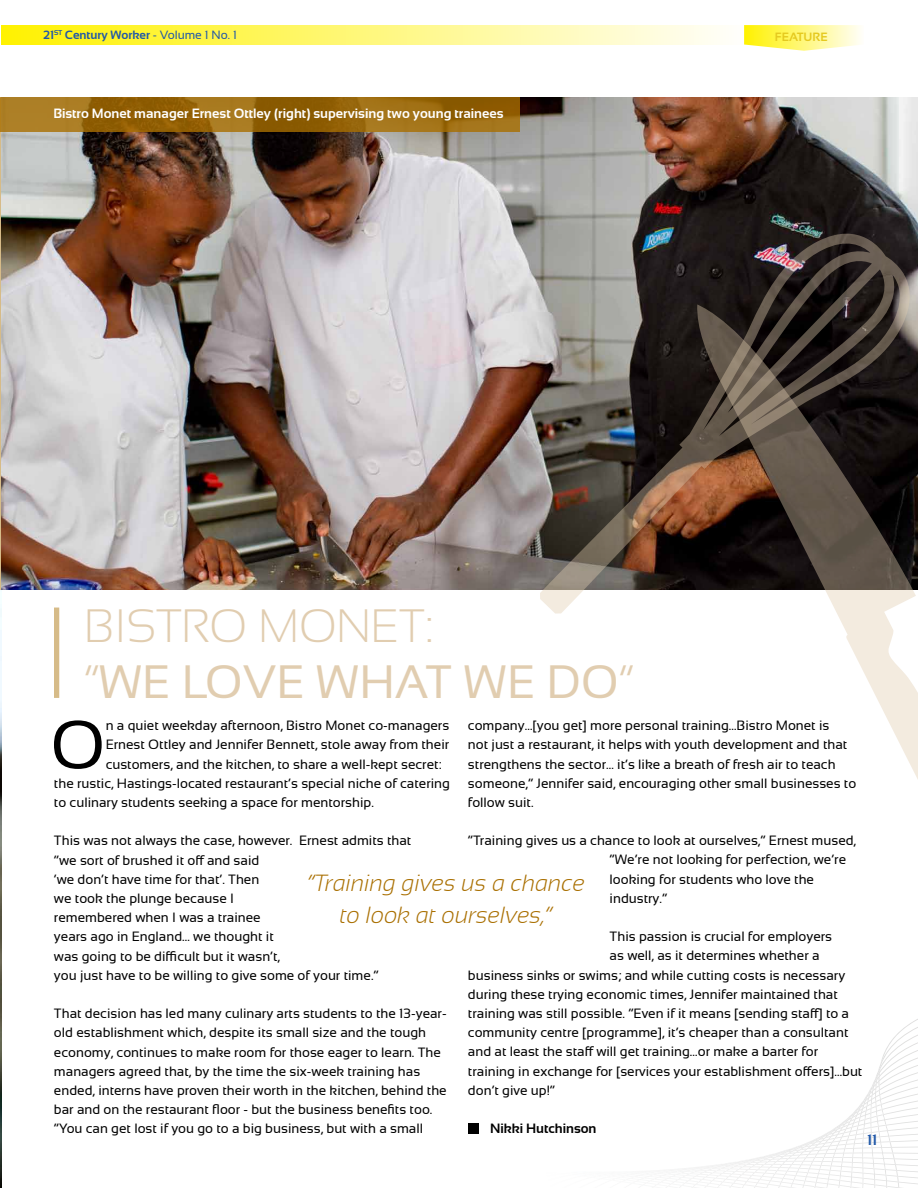
<style>
.page{position:relative;width:918px;height:1188px;background:#fff}
.page>*{position:absolute;margin:0;border:0;box-sizing:border-box;transform-origin:0 0}
.t1{font:68.55px "Sansation";color:#000}
.t2{font:300 46.8px/56.1px "Sansation";color:#e1cdb0}
.t3{font:italic 300 23.4px/32.5px "Sansation";color:#a96f00;text-align:center}
.t4{font:700 15px "Sansation";color:#2158a8}
.t5{font:13.5px/19.2px "Sansation";color:#000}
.t6{font:700 13.5px "Sansation";color:#fff}
.t7{font:700 13.5px "Sansation";color:#000}
.t8{font:700 12px "Sansation";color:#2158a8}
.t9{font:700 12px "Sansation";color:#e5c91f}
.s1{font-weight:400}
</style>
<div class="page">
<div style="left:2px;top:25px;width:742px;height:20px;background:linear-gradient(to right,#fff200,#fffefc)"></div>
<svg style="left:468px;top:1019px;width:450px;height:169px"></svg>
<img style="left:863px;top:1127px;width:28px;height:61px">
<img style="left:632px;top:1165px;width:80px;height:13px">
<img style="left:495px;top:1172px;width:132px;height:16px">
<img style="left:865px;top:1083px;width:22px;height:44px">
<svg style="left:744px;top:25px;width:116px;height:26px;background:#fff88b"></svg>
<img style="left:0;top:590px;width:2px;height:598px">
<hr style="left:0;top:98px;width:2px;height:492px;background:#a96f00">
<img style="left:2px;top:98px;width:916px;height:492px">
<div style="left:468px;top:1123px;width:10px;height:10px;background:#000"></div>
<img style="left:540px;top:220px;width:378px;height:394px">
<svg style="left:696px;top:305px;width:222px;height:474px"></svg>
<div style="left:54px;top:608px;width:5px;height:90px;background:#d6bb88"></div>
<svg style="left:0;top:98px;width:519px;height:34px;background:#9a690f"></svg>
<p class="t8" style="left:43px;top:28px;width:195px">21<sup>ST</sup> Century Worker <span class="s1">- Volume 1 No. 1</span></p>
<p class="t9" style="left:775px;top:30px;width:54px">FEATURE</p>
<p class="t6" style="left:53px;top:106px;width:452px">Bistro Monet manager Ernest Ottley (right) supervising two young trainees</p>
<h2 class="t2" style="left:84px;top:597px;width:551px">BISTRO MONET:<br>“<span class="s1">WE LOVE WHAT WE DO</span>”</h2>
<h1 class="t1" style="left:50px;top:707px;width:57px">O</h1>
<p class="t5" style="left:106px;top:716px;width:345px">n a quiet weekday afternoon, Bistro Monet co-managers</p>
<p class="t5" style="left:468px;top:716px;width:390px">company…[you get] more personal training…Bistro Monet is<br>not just a restaurant, it helps with youth development and that strengthens the sector… it’s like a breath of fresh air to teach someone,” Jennifer said, encouraging other small businesses to follow suit.</p>
<p class="t5" style="left:610px;top:831px;width:248px;text-indent:-142px">“Training gives us a chance to look at ourselves,” Ernest mused, “We’re not looking for perfection, we’re looking for students who love the industry.”</p>
<p class="t5" style="left:610px;top:927px;width:224px">This passion is crucial for employers</p>
<p class="t5" style="left:610px;top:946px;width:211px">as well, as it determines whether a</p>
<p class="t5" style="left:468px;top:965px;width:379px">business sinks or swims; and while cutting costs is necessary</p>
<p class="t5" style="left:468px;top:985px;width:371px">during these trying economic times, Jennifer maintained that</p>
<p class="t5" style="left:468px;top:1004px;width:383px">training was still possible. “Even if it means [sending staff] to a</p>
<p class="t5" style="left:468px;top:1023px;width:382px">community centre [programme], it’s cheaper than a consultant</p>
<p class="t5" style="left:468px;top:1042px;width:352px">and at least the staff will get training…or make a barter for</p>
<p class="t5" style="left:468px;top:1061px;width:396px">training in exchange for [services your establishment offers]…but</p>
<p class="t5" style="left:468px;top:1081px;width:89px">don’t give up!”</p>
<p class="t7" style="left:490px;top:1121px;width:108px">Nikki Hutchinson</p>
<p class="t5" style="left:106px;top:735px;width:345px">Ernest Ottley and Jennifer Bennett, stole away from their</p>
<p class="t5" style="left:106px;top:754px;width:337px">customers, and the kitchen, to share a well-kept secret:</p>
<p class="t5" style="left:54px;top:774px;width:398px">the rustic, Hastings-located restaurant’s special niche of catering</p>
<p class="t5" style="left:54px;top:793px;width:321px">to culinary students seeking a space for mentorship.</p>
<p class="t5" style="left:54px;top:831px;width:359px">This was not always the case, however. Ernest admits that “we sort of brushed it off and said<br>‘we don’t have time for that’. Then<br>we took the plunge because I<br>remembered when I was a trainee<br>years ago in England… we thought it<br>was going to be difficult but it wasn’t,<br>you just have to be willing to give some of your time.”</p>
<p class="t5" style="left:54px;top:1004px;width:394px">That decision has led many culinary arts students to the 13-year&shy;old establishment which, despite its small size and the tough economy, continues to make room for those eager to learn. The managers agreed that, by the time the six-week training has ended, interns have proven their worth in the kitchen, behind the bar and on the restaurant floor - but the business benefits too. “You can get lost if you go to a big business, but with a small</p>
<h3 class="t3" style="left:307px;top:866px;width:279px">“Training gives us a chance to look at ourselves,”</h3>
<p class="t4" style="left:867px;top:1131px;width:12px">11</p>
</div>
